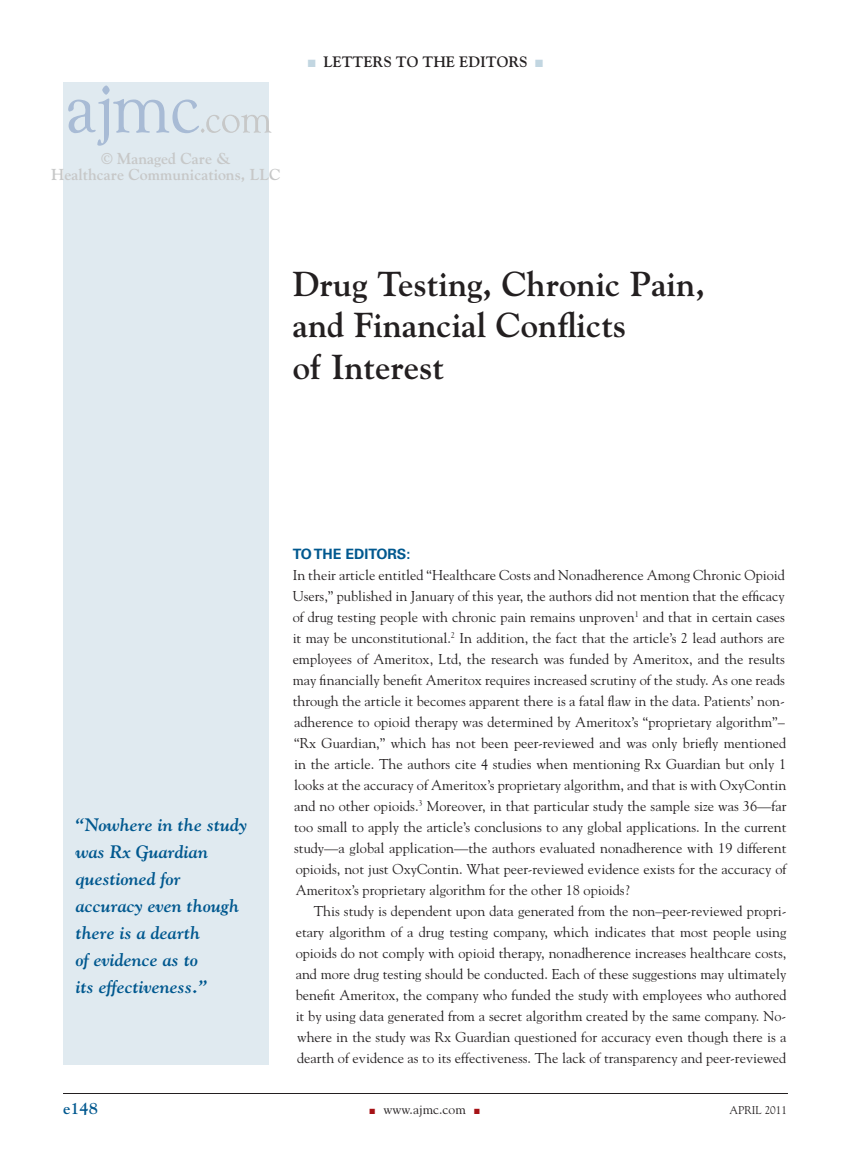
<style>
.page{position:relative;width:851px;height:1161px;background:#fff}
.page>*{position:absolute;margin:0;border:0;box-sizing:border-box;transform-origin:0 0}
.t1{font:700 34.5px/41.4px "Goudy";color:#231f20}
.t2{font:italic 700 18px/27px "Goudy";color:#00588f}
.t3{font:700 16.5px "Goudy";color:#00588f}
.t4{font:700 15.75px/15.8px "Goudy";color:#c7c8c8;text-align:center}
.t5{font:700 15px "Goudy";color:#231f20}
.t6{font:14.25px/21px "Goudy";color:#231f20;text-align:justify}
.t7{font:700 14.25px "Univers";color:#00588f}
.t8{font:13.5px "Goudy";color:#231f20}
.t9{font:11.25px "Goudy";color:#231f20}
.s1{color:#c2d6e1}
.s2{color:#a61216}
</style>
<div class="page">
<hr style="left:63px;top:1093px;width:725px;height:1px;background:#231f20">
<div style="left:63px;top:83px;width:205px;height:982px;background:#e0eaf0"></div>
<svg style="left:68px;top:86px;width:203px;height:60px"></svg>
<p class="t5" style="left:308px;top:53px;width:237px"><span class="s1">■</span> LETTERS TO THE EDITORS <span class="s1">■</span></p>
<p class="t4" style="left:51px;top:151px;width:231px">© Managed Care &amp;<br>Healthcare Communications, LLC</p>
<h1 class="t1" style="left:293px;top:263px;width:414px">Drug Testing, Chronic Pain, and Financial Conflicts<br>of Interest</h1>
<p class="t2" style="left:76px;top:811px;width:173px">“Nowhere in the study was Rx Guardian questioned for accuracy even though there is a dearth<br>of evidence as to<br>its effectiveness.”</p>
<p class="t7" style="left:293px;top:545px;width:119px">TO THE EDITORS:</p>
<p class="t6" style="left:292px;top:564px;width:495px">In their article entitled “Healthcare Costs and Nonadherence Among Chronic Opioid Users,” published in January of this year, the authors did not mention that the efficacy of drug testing people with chronic pain remains unproven<sup>1</sup> and that in certain cases it may be unconstitutional.<sup>2</sup> In addition, the fact that the article’s 2 lead authors are employees of Ameritox, Ltd, the research was funded by Ameritox, and the results may financially benefit Ameritox requires increased scrutiny of the study. As one reads through the article it becomes apparent there is a fatal flaw in the data. Patients’ non&shy;adherence to opioid therapy was determined by Ameritox’s “proprietary algorithm”– “Rx Guardian,” which has not been peer-reviewed and was only briefly mentioned in the article. The authors cite 4 studies when mentioning Rx Guardian but only 1 looks at the accuracy of Ameritox’s proprietary algorithm, and that is with OxyContin and no other opioids.<sup>3</sup> Moreover, in that particular study the sample size was 36—far too small to apply the article’s conclusions to any global applications. In the current study—a global application—the authors evaluated nonadherence with 19 different opioids, not just OxyContin. What peer-reviewed evidence exists for the accuracy of Ameritox’s proprietary algorithm for the other 18 opioids?</p>
<p class="t6" style="left:295px;top:900px;width:492px;text-indent:18px">This study is dependent upon data generated from the non–peer-reviewed propri&shy;etary algorithm of a drug testing company, which indicates that most people using opioids do not comply with opioid therapy, nonadherence increases healthcare costs, and more drug testing should be conducted. Each of these suggestions may ultimately benefit Ameritox, the company who funded the study with employees who authored it by using data generated from a secret algorithm created by the same company. No&shy;where in the study was Rx Guardian questioned for accuracy even though there is a dearth of evidence as to its effectiveness. The lack of transparency and peer-reviewed</p>
<p class="t3" style="left:63px;top:1099px;width:36px">e148</p>
<p class="t8" style="left:369px;top:1101px;width:112px"><span class="s2">■</span> www.ajmc.com <span class="s2">■</span></p>
<p class="t9" style="left:729px;top:1104px;width:59px">APRIL 2011</p>
</div>
